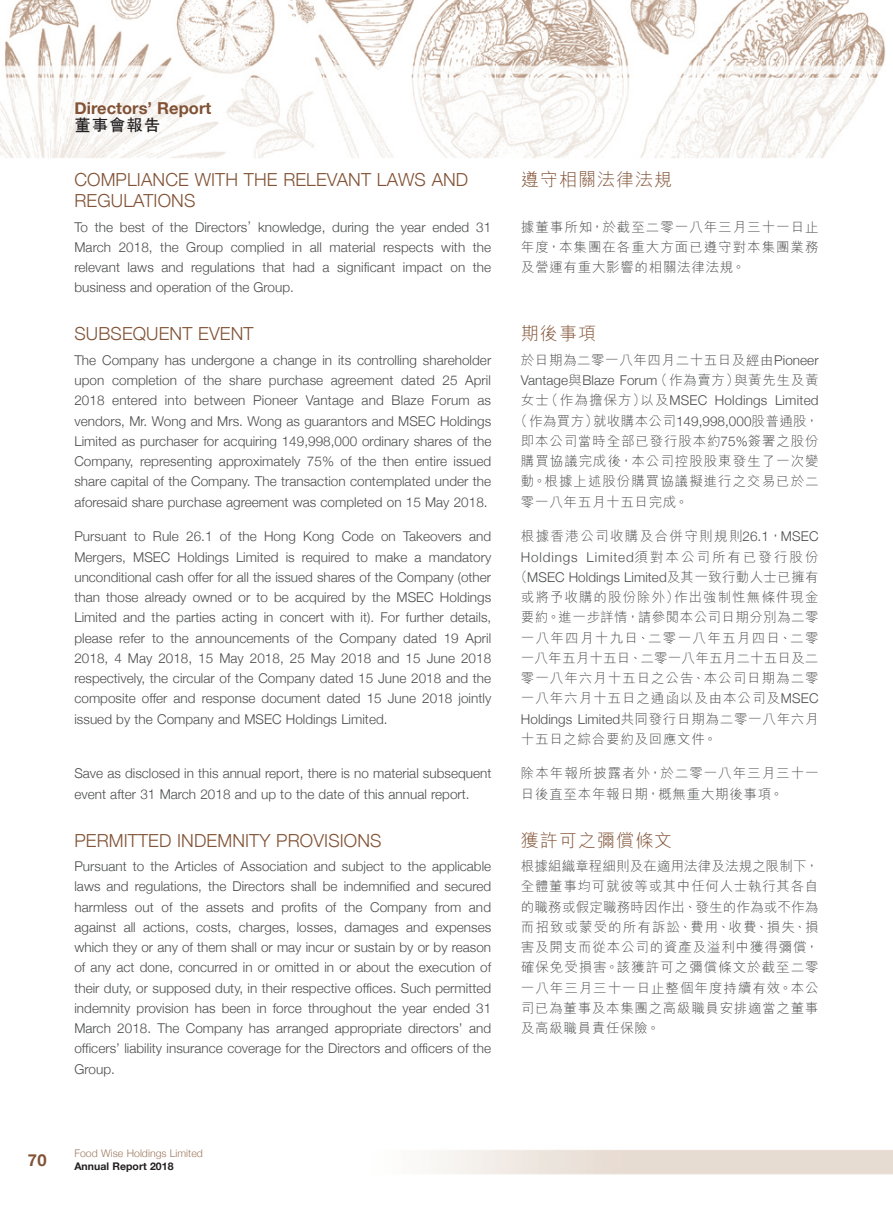
<style>
.page{position:relative;width:893px;height:1212px;background:#fff}
.page>*{position:absolute;margin:0;border:0;box-sizing:border-box;transform-origin:0 0}
.Heading_1{font:300 18px/21px "Helvetica Neue";letter-spacing:.01em;color:#815235}
.C_Heading_1{font:300 18px "M Hei HK";letter-spacing:.06em;color:#815235}
.t1{font:700 16.5px "Helvetica Neue";letter-spacing:.005em;color:#815235}
.t2{font:700 16.5px "C Hei 2 HK";letter-spacing:.055em;color:#231f20}
.Body_Text{font:300 13.5px/20.2px "Helvetica Neue";letter-spacing:.005em;color:#4b4c4d;text-align:justify}
.C_Body_Text{font:300 13.5px/20.2px "M Hei HK";letter-spacing:.07em;color:#4b4c4d;text-align:justify}
.C_Body_Text-2{font:300 13.5px "Helvetica Neue";letter-spacing:.005em;color:#4b4c4d}
.C_Body_Text-3{font:300 13.5px "M Hei HK";letter-spacing:.03em;color:#4b4c4d}
.C_Body_Text-4{font:300 13.5px "Helvetica Neue";letter-spacing:.06em;color:#4b4c4d}
.C_Body_Text-5{font:300 13.5px "M Hei HK";letter-spacing:.04em;color:#4b4c4d}
.C_Body_Text-6{font:300 13.5px "M Hei HK";letter-spacing:.1em;color:#4b4c4d}
.C_Body_Text-7{font:300 13.5px "M Hei HK";letter-spacing:.015em;color:#4b4c4d}
.C_Body_Text-8{font:300 13.5px "M Hei HK";letter-spacing:.095em;color:#4b4c4d}
.t3{font:300 10.5px "Helvetica Neue";letter-spacing:.005em;color:#9f795f}
.t4{font:700 10.5px "Helvetica Neue";letter-spacing:.005em;color:#231f20}
.s1{font-family:"Helvetica Neue"}
.s2{font-family:"M Hei HK"}
</style>
<div class="page">
<img style="left:0;top:0;width:893px;height:1175px">
<p class="t1" style="left:74px;top:95px;width:138px">Directors’ Report</p>
<p class="t2" style="left:74px;top:116px;width:87px">董事會報告</p>
<p class="Heading_1" style="left:74px;top:168px;width:395px">COMPLIANCE WITH THE RELEVANT LAWS AND<br>REGULATIONS</p>
<p class="Body_Text" style="left:74px;top:216px;width:418px">To the best of the Directors’ knowledge, during the year ended 31<br>March 2018, the Group complied in all material respects with the relevant laws and regulations that had a significant impact on the business and operation of the Group.</p>
<p class="Heading_1" style="left:74px;top:322px;width:181px">SUBSEQUENT EVENT</p>
<p class="Body_Text" style="left:74px;top:349px;width:418px">The Company has undergone a change in its controlling shareholder upon completion of the share purchase agreement dated 25 April 2018 entered into between Pioneer Vantage and Blaze Forum as vendors, Mr. Wong and Mrs. Wong as guarantors and MSEC Holdings Limited as purchaser for acquiring 149,998,000 ordinary shares of the Company, representing approximately 75% of the then entire issued share capital of the Company. The transaction contemplated under the aforesaid share purchase agreement was completed on 15 May 2018.</p>
<p class="Body_Text" style="left:74px;top:525px;width:418px">Pursuant to Rule 26.1 of the Hong Kong Code on Takeovers and Mergers, MSEC Holdings Limited is required to make a mandatory unconditional cash offer for all the issued shares of the Company (other than those already owned or to be acquired by the MSEC Holdings Limited and the parties acting in concert with it). For further details, please refer to the announcements of the Company dated 19 April 2018, 4 May 2018, 15 May 2018, 25 May 2018 and 15 June 2018 respectively, the circular of the Company dated 15 June 2018 and the composite offer and response document dated 15 June 2018 jointly issued by the Company and MSEC Holdings Limited.</p>
<p class="Body_Text" style="left:74px;top:762px;width:418px">Save as disclosed in this annual report, there is no material subsequent event after 31 March 2018 and up to the date of this annual report.</p>
<p class="Heading_1" style="left:74px;top:828px;width:309px">PERMITTED INDEMNITY PROVISIONS</p>
<p class="Body_Text" style="left:74px;top:855px;width:418px">Pursuant to the Articles of Association and subject to the applicable laws and regulations, the Directors shall be indemnified and secured harmless out of the assets and profits of the Company from and against all actions, costs, charges, losses, damages and expenses which they or any of them shall or may incur or sustain by or by reason of any act done, concurred in or omitted in or about the execution of their duty, or supposed duty, in their respective offices. Such permitted indemnity provision has been in force throughout the year ended 31<br>March 2018. The Company has arranged appropriate directors’ and officers’ liability insurance coverage for the Directors and officers of the Group.</p>
<p class="t1" style="left:28px;top:1147px;width:20px">70</p>
<p class="t3" style="left:74px;top:1144px;width:130px">Food Wise Holdings Limited</p>
<p class="t4" style="left:74px;top:1158px;width:101px">Annual Report 2018</p>
<p class="C_Heading_1" style="left:521px;top:170px;width:153px">遵守相關法律法規</p>
<p class="C_Body_Text" style="left:521px;top:216px;width:299px">據董事所知，於截至二零一八年三月三十一日止年度，本集團在各重大方面已遵守對本集團業務及營運有重大影響的相關法律法規。</p>
<p class="C_Heading_1" style="left:521px;top:325px;width:77px">期後事項</p>
<p class="C_Body_Text-5" style="left:521px;top:353px;width:299px">於日期為二零一八年四月二十五日及經由<span class="s1">Pioneer</span></p>
<p class="C_Body_Text-2" style="left:521px;top:369px;width:299px">Vantage<span class="s2">與</span>Blaze Forum<span class="s2">（作為賣方）與黃先生及黃</span></p>
<p class="C_Body_Text-2" style="left:521px;top:390px;width:299px"><span class="s2">女士（作為擔保方）以及</span>MSEC Holdings Limited</p>
<p class="C_Body_Text-3" style="left:514px;top:414px;width:306px">（作為買方）就收購本公司<span class="s1">149,998,000</span>股普通股，</p>
<p class="C_Body_Text" style="left:521px;top:431px;width:299px">即本公司當時全部已發行股本約<span class="s1">75%</span>簽署之股份</p>
<p class="C_Body_Text" style="left:521px;top:451px;width:299px">購買協議完成後，本公司控股股東發生了一次變</p>
<p class="C_Body_Text" style="left:521px;top:471px;width:299px">動。根據上述股份購買協議擬進行之交易已於二</p>
<p class="C_Body_Text" style="left:521px;top:491px;width:169px">零一八年五月十五日完成。</p>
<p class="C_Body_Text-6" style="left:521px;top:529px;width:299px">根據香港公司收購及合併守則規則<span class="s1">26.1</span>，<span class="s1">MSEC</span></p>
<p class="C_Body_Text-4" style="left:521px;top:546px;width:299px">Holdings Limited<span class="s2">須對本公司所有已發行股份</span></p>
<p class="C_Body_Text-2" style="left:514px;top:566px;width:306px"><span class="s2">（</span>MSEC Holdings Limited<span class="s2">及其一致行動人士已擁有</span></p>
<p class="C_Body_Text" style="left:521px;top:587px;width:299px">或將予收購的股份除外）作出強制性無條件現金</p>
<p class="C_Body_Text-3" style="left:521px;top:610px;width:299px">要約。進一步詳情，請參閱本公司日期分別為二零</p>
<p class="C_Body_Text-8" style="left:521px;top:631px;width:299px">一八年四月十九日、二零一八年五月四日、二零</p>
<p class="C_Body_Text-7" style="left:521px;top:651px;width:299px">一八年五月十五日、二零一八年五月二十五日及二</p>
<p class="C_Body_Text" style="left:521px;top:668px;width:299px">零一八年六月十五日之公告、本公司日期為二零</p>
<p class="C_Body_Text" style="left:521px;top:688px;width:299px">一八年六月十五日之通函以及由本公司及<span class="s1">MSEC</span></p>
<p class="C_Body_Text-2" style="left:521px;top:708px;width:299px">Holdings Limited<span class="s2">共同發行日期為二零一八年六月</span></p>
<p class="C_Body_Text" style="left:521px;top:728px;width:197px">十五日之綜合要約及回應文件。</p>
<p class="C_Body_Text" style="left:521px;top:763px;width:299px">除本年報所披露者外，於二零一八年三月三十一日後直至本年報日期，概無重大期後事項。</p>
<p class="C_Heading_1" style="left:521px;top:831px;width:153px">獲許可之彌償條文</p>
<p class="C_Body_Text" style="left:521px;top:856px;width:299px">根據組織章程細則及在適用法律及法規之限制下，全體董事均可就彼等或其中任何人士執行其各自的職務或假定職務時因作出、發生的作為或不作為而招致或蒙受的所有訴訟、費用、收費、損失、損害及開支而從本公司的資產及溢利中獲得彌償，確保免受損害。該獲許可之彌償條文於截至二零一八年三月三十一日止整個年度持續有效。本公司已為董事及本集團之高級職員安排適當之董事及高級職員責任保險。</p>
</div>
